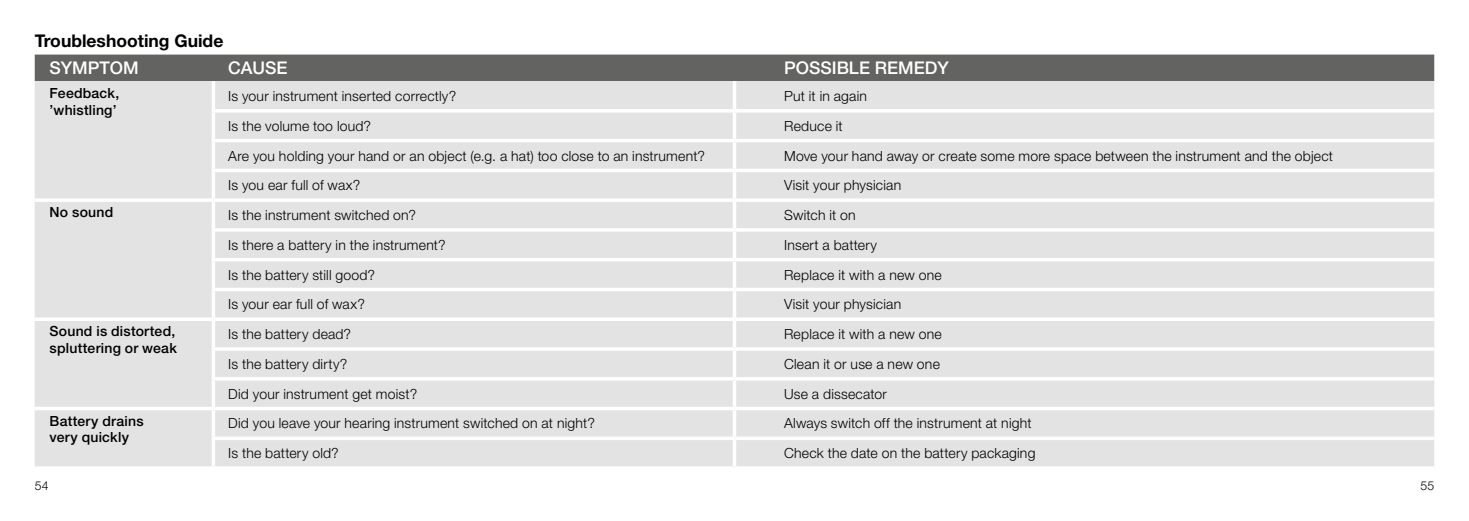
<style>
.page{position:relative;width:1469px;height:521px;background:#fff}
.page>*{position:absolute;margin:0;border:0;box-sizing:border-box;transform-origin:0 0}
.t1{font:500 17.5px "Helvetica Neue LT Pro";color:#fff}
.t2{font:700 17.5px "Helvetica Neue LT Pro";color:#000}
.t3{font:300 14px "Helvetica Neue LT Pro";letter-spacing:.015em;color:#000}
.t4{font:500 14px/16.8px "Helvetica Neue LT Pro";letter-spacing:.015em;color:#000}
.t5{font:300 12.25px "Helvetica Neue LT Pro";color:#000}
</style>
<div class="page">
<div style="left:35px;top:55px;width:1399px;height:26px;background:#636362"></div>
<div style="left:35px;top:81px;width:1399px;height:385px;background:#e3e3e3"></div>
<hr style="left:212px;top:81px;width:3px;height:28px;background:#fff">
<svg style="left:732px;top:81px;width:4px;height:28px"></svg>
<hr style="left:212px;top:109px;width:522px;height:4px;background:#fff">
<hr style="left:212px;top:113px;width:3px;height:26px;background:#fff">
<hr style="left:734px;top:109px;width:700px;height:4px;background:#fff">
<svg style="left:732px;top:113px;width:4px;height:26px"></svg>
<hr style="left:212px;top:139px;width:522px;height:3px;background:#fff">
<hr style="left:212px;top:142px;width:3px;height:27px;background:#fff">
<hr style="left:734px;top:139px;width:700px;height:3px;background:#fff">
<svg style="left:732px;top:142px;width:4px;height:27px"></svg>
<hr style="left:212px;top:169px;width:522px;height:3px;background:#fff">
<hr style="left:212px;top:172px;width:3px;height:26px;background:#fff">
<hr style="left:734px;top:169px;width:700px;height:3px;background:#fff">
<svg style="left:732px;top:172px;width:4px;height:26px"></svg>
<hr style="left:35px;top:198px;width:178px;height:4px;background:#fff">
<hr style="left:213px;top:198px;width:521px;height:4px;background:#fff">
<hr style="left:212px;top:202px;width:3px;height:26px;background:#fff">
<hr style="left:734px;top:198px;width:700px;height:4px;background:#fff">
<svg style="left:732px;top:202px;width:4px;height:26px"></svg>
<hr style="left:212px;top:228px;width:522px;height:4px;background:#fff">
<hr style="left:212px;top:232px;width:3px;height:26px;background:#fff">
<hr style="left:734px;top:228px;width:700px;height:4px;background:#fff">
<svg style="left:732px;top:232px;width:4px;height:26px"></svg>
<hr style="left:212px;top:258px;width:522px;height:3px;background:#fff">
<hr style="left:212px;top:261px;width:3px;height:27px;background:#fff">
<hr style="left:734px;top:258px;width:700px;height:3px;background:#fff">
<svg style="left:732px;top:261px;width:4px;height:27px"></svg>
<hr style="left:212px;top:288px;width:522px;height:3px;background:#fff">
<hr style="left:212px;top:291px;width:3px;height:26px;background:#fff">
<hr style="left:734px;top:288px;width:700px;height:3px;background:#fff">
<svg style="left:732px;top:291px;width:4px;height:26px"></svg>
<svg style="left:35px;top:317px;width:178px;height:4px"></svg>
<svg style="left:213px;top:317px;width:521px;height:4px"></svg>
<hr style="left:212px;top:321px;width:3px;height:26px;background:#fff">
<svg style="left:734px;top:317px;width:700px;height:4px"></svg>
<svg style="left:732px;top:321px;width:4px;height:26px"></svg>
<hr style="left:212px;top:347px;width:522px;height:4px;background:#fff">
<hr style="left:212px;top:351px;width:3px;height:26px;background:#fff">
<hr style="left:734px;top:347px;width:700px;height:4px;background:#f8f8f8">
<svg style="left:732px;top:351px;width:4px;height:26px"></svg>
<hr style="left:212px;top:377px;width:522px;height:3px;background:#fff">
<hr style="left:212px;top:380px;width:3px;height:27px;background:#fff">
<hr style="left:734px;top:377px;width:700px;height:3px;background:#fff">
<svg style="left:732px;top:380px;width:4px;height:27px"></svg>
<hr style="left:35px;top:407px;width:178px;height:3px;background:#fff">
<hr style="left:213px;top:407px;width:521px;height:3px;background:#fff">
<hr style="left:212px;top:410px;width:3px;height:26px;background:#fff">
<hr style="left:734px;top:407px;width:700px;height:3px;background:#fff">
<svg style="left:732px;top:410px;width:4px;height:26px"></svg>
<svg style="left:212px;top:436px;width:522px;height:4px"></svg>
<hr style="left:212px;top:440px;width:3px;height:26px;background:#fff">
<svg style="left:734px;top:436px;width:700px;height:4px"></svg>
<svg style="left:732px;top:440px;width:4px;height:26px"></svg>
<p class="t2" style="left:35px;top:30px;width:190px">Troubleshooting Guide</p>
<p class="t1" style="left:50px;top:57px;width:91px">SYMPTOM</p>
<p class="t1" style="left:228px;top:57px;width:61px">CAUSE</p>
<p class="t1" style="left:784px;top:57px;width:166px">POSSIBLE REMEDY</p>
<p class="t4" style="left:50px;top:85px;width:71px">Feedback, ’whistling’</p>
<p class="t3" style="left:228px;top:87px;width:229px">Is your instrument inserted correctly?</p>
<p class="t3" style="left:784px;top:87px;width:84px">Put it in again</p>
<p class="t3" style="left:228px;top:117px;width:144px">Is the volume too loud?</p>
<p class="t3" style="left:784px;top:117px;width:60px">Reduce it</p>
<p class="t3" style="left:228px;top:147px;width:478px">Are you holding your hand or an object (e.g. a hat) too close to an instrument?</p>
<p class="t3" style="left:784px;top:147px;width:550px">Move your hand away or create some more space between the instrument and the object</p>
<p class="t3" style="left:228px;top:177px;width:134px">Is you ear full of wax?</p>
<p class="t3" style="left:784px;top:177px;width:119px">Visit your physician</p>
<p class="t4" style="left:50px;top:204px;width:65px">No sound</p>
<p class="t3" style="left:228px;top:206px;width:189px">Is the instrument switched on?</p>
<p class="t3" style="left:784px;top:206px;width:73px">Switch it on</p>
<p class="t3" style="left:228px;top:236px;width:219px">Is there a battery in the instrument?</p>
<p class="t3" style="left:784px;top:236px;width:94px">Insert a battery</p>
<p class="t3" style="left:228px;top:266px;width:148px">Is the battery still good?</p>
<p class="t3" style="left:784px;top:266px;width:159px">Replace it with a new one</p>
<p class="t3" style="left:228px;top:296px;width:138px">Is your ear full of wax?</p>
<p class="t3" style="left:784px;top:296px;width:119px">Visit your physician</p>
<p class="t4" style="left:50px;top:323px;width:129px">Sound is distorted, spluttering or weak</p>
<p class="t3" style="left:228px;top:326px;width:124px">Is the battery dead?</p>
<p class="t3" style="left:784px;top:326px;width:159px">Replace it with a new one</p>
<p class="t3" style="left:228px;top:355px;width:120px">Is the battery dirty?</p>
<p class="t3" style="left:784px;top:355px;width:157px">Clean it or use a new one</p>
<p class="t3" style="left:228px;top:385px;width:190px">Did your instrument get moist?</p>
<p class="t3" style="left:784px;top:385px;width:104px">Use a dissecator</p>
<p class="t4" style="left:50px;top:412px;width:96px">Battery drains very quickly</p>
<p class="t3" style="left:228px;top:415px;width:368px">Did you leave your hearing instrument switched on at night?</p>
<p class="t3" style="left:784px;top:415px;width:249px">Always switch off the instrument at night</p>
<p class="t3" style="left:228px;top:445px;width:112px">Is the battery old?</p>
<p class="t3" style="left:784px;top:445px;width:253px">Check the date on the battery packaging</p>
<p class="t5" style="left:35px;top:478px;width:15px">54</p>
<p class="t5" style="left:1420px;top:478px;width:15px">55</p>
</div>
